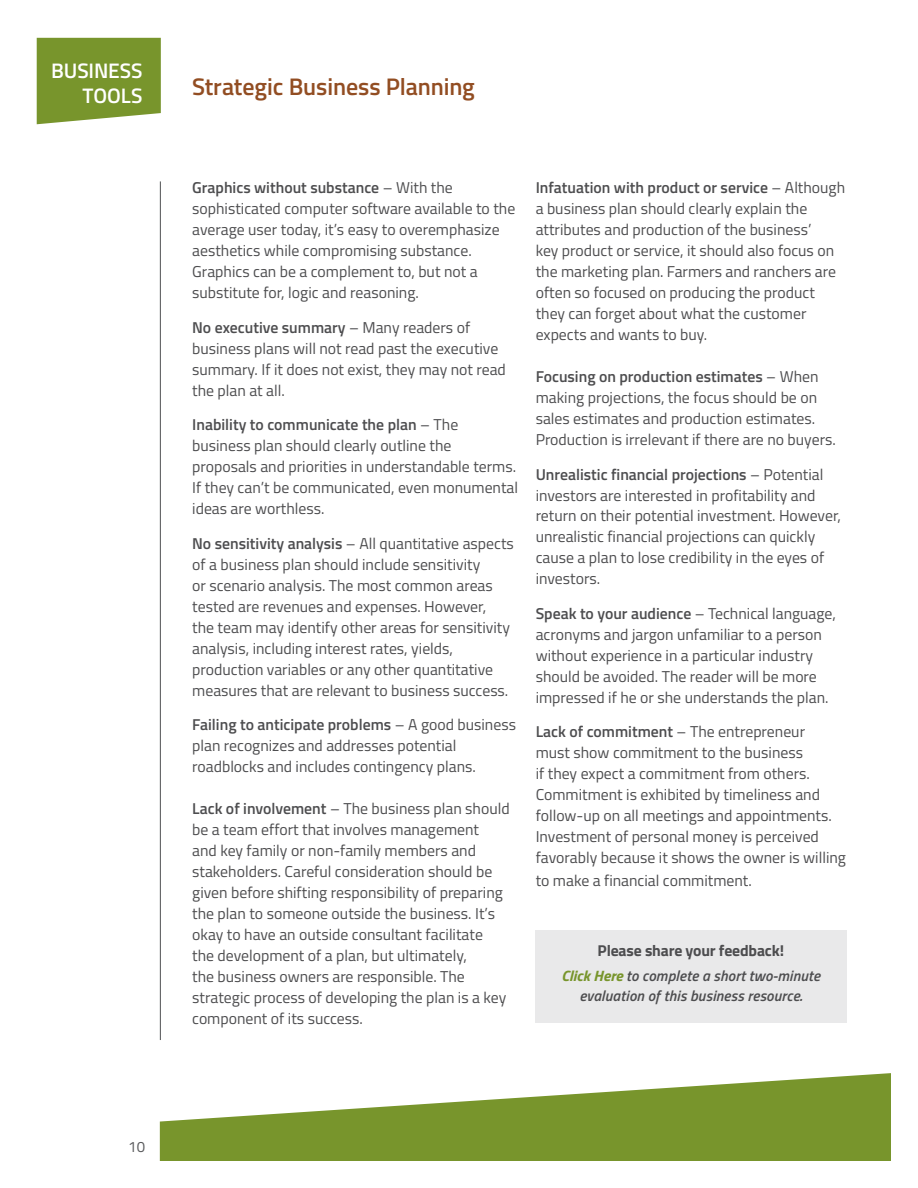
<style>
.page{position:relative;width:918px;height:1188px;background:#fff}
.page>*{position:absolute;margin:0;border:0;box-sizing:border-box;transform-origin:0 0}
.t1{font:600 24px "Titillium Web";letter-spacing:-.005em;color:#924d22}
.t2{font:600 21px/25.2px "Titillium Web";letter-spacing:-.005em;color:#fff;text-align:right}
.t3{font:15.75px/21px "Titillium Web";color:#4d4d4f}
.t4{font:700 15.75px "Titillium Web";letter-spacing:-.01em;color:#4d4d4f}
.t5{font:italic 600 15px/19.5px "Titillium Web";letter-spacing:.01em;color:#4d4d4f;text-align:center}
.t6{font:15px "Titillium Web";color:#58595b}
.s1{font-weight:600}
.s2{font-weight:700;color:#78952c}
</style>
<div class="page">
<svg style="left:160px;top:1073px;width:731px;height:88px;fill:#78952c"></svg>
<div style="left:37px;top:38px;width:124px;height:86px;background:#78952c"></div>
<hr style="left:160px;top:181px;width:1px;height:859px;background:#636466">
<div style="left:535px;top:930px;width:312px;height:93px;background:#e9e9ea"></div>
<h2 class="t2" style="left:51px;top:57px;width:93px">BUSINESS<br>TOOLS</h2>
<p class="t6" style="left:128px;top:1136px;width:18px">10</p>
<h1 class="t1" style="left:192px;top:68px;width:284px">Strategic Business Planning</h1>
<p class="t3" style="left:192px;top:177px;width:325px"><span class="s1">Graphics without substance</span> – With the sophisticated computer software available to the average user today, it’s easy to overemphasize aesthetics while compromising substance.<br>Graphics can be a complement to, but not a substitute for, logic and reasoning.</p>
<p class="t3" style="left:192px;top:316px;width:315px"><span class="s1">No executive summary</span> – Many readers of business plans will not read past the executive summary. If it does not exist, they may not read the plan at all.</p>
<p class="t3" style="left:192px;top:413px;width:327px"><span class="s1">Inability to communicate the plan</span> – The business plan should clearly outline the proposals and priorities in understandable terms.<br>If they can’t be communicated, even monumental ideas are worthless.</p>
<p class="t3" style="left:192px;top:532px;width:323px"><span class="s1">No sensitivity analysis</span> – All quantitative aspects of a business plan should include sensitivity<br>or scenario analysis. The most common areas tested are revenues and expenses. However,<br>the team may identify other areas for sensitivity analysis, including interest rates, yields, production variables or any other quantitative measures that are relevant to business success.</p>
<p class="t3" style="left:192px;top:713px;width:325px"><span class="s1">Failing to anticipate problems</span> – A good business plan recognizes and addresses potential roadblocks and includes contingency plans.</p>
<p class="t3" style="left:192px;top:797px;width:319px"><span class="s1">Lack of involvement</span> – The business plan should be a team effort that involves management<br>and key family or non-family members and stakeholders. Careful consideration should be given before shifting responsibility of preparing the plan to someone outside the business. It’s okay to have an outside consultant facilitate<br>the development of a plan, but ultimately,<br>the business owners are responsible. The strategic process of developing the plan is a key component of its success.</p>
<p class="t3" style="left:536px;top:176px;width:311px"><span class="s1">Infatuation with product or service</span> – Although a business plan should clearly explain the attributes and production of the business’<br>key product or service, it should also focus on the marketing plan. Farmers and ranchers are often so focused on producing the product they can forget about what the customer expects and wants to buy.</p>
<p class="t3" style="left:536px;top:365px;width:302px"><span class="s1">Focusing on production estimates</span> – When making projections, the focus should be on sales estimates and production estimates.<br>Production is irrelevant if there are no buyers.</p>
<p class="t3" style="left:536px;top:463px;width:307px"><span class="s1">Unrealistic financial projections</span> – Potential investors are interested in profitability and return on their potential investment. However, unrealistic financial projections can quickly cause a plan to lose credibility in the eyes of investors.</p>
<p class="t3" style="left:536px;top:602px;width:302px"><span class="s1">Speak to your audience</span> – Technical language, acronyms and jargon unfamiliar to a person without experience in a particular industry should be avoided. The reader will be more impressed if he or she understands the plan.</p>
<p class="t3" style="left:536px;top:721px;width:312px"><span class="s1">Lack of commitment</span> – The entrepreneur<br>must show commitment to the business<br>if they expect a commitment from others.<br>Commitment is exhibited by timeliness and follow-up on all meetings and appointments.<br>Investment of personal money is perceived favorably because it shows the owner is willing</p>
<p class="t3" style="left:536px;top:869px;width:218px">to make a financial commitment.</p>
<p class="t4" style="left:598px;top:938px;width:188px">Please share your feedback!</p>
<p class="t5" style="left:561px;top:966px;width:260px"><span class="s2">Click Here</span> to complete a short two-minute evaluation of this business resource.</p>
</div>
